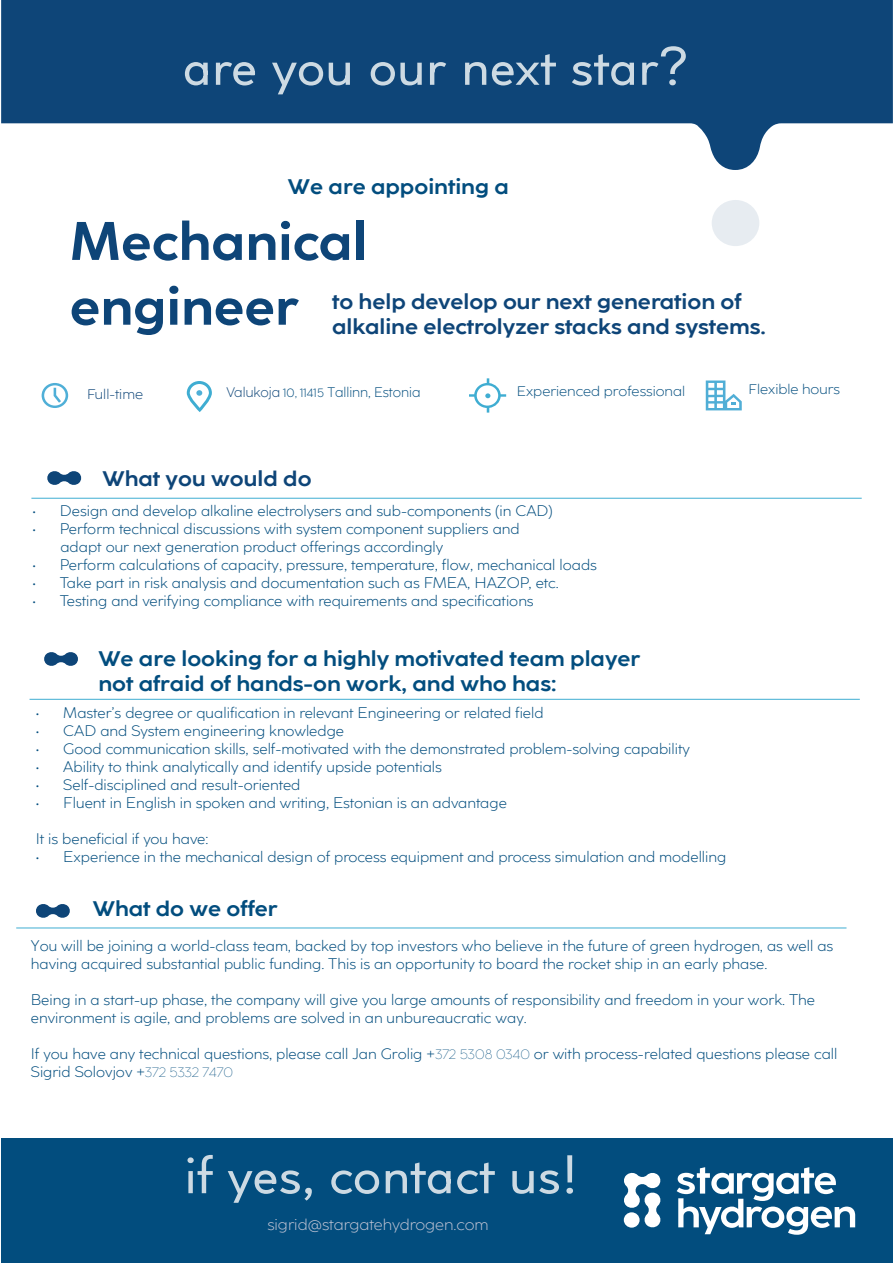
<style>
.page{position:relative;width:893px;height:1263px;background:#fff}
.page>*{position:absolute;margin:0;border:0;box-sizing:border-box;transform-origin:0 0}
.t1{font:54px "Coco Sharp";color:#cddae3;scale:1.06 1}
.t2{font:700 54px/64.8px "Coco Sharp S Trial";color:#0e4578;scale:1.06 1}
.t3{font:700 21px/25.2px "Coco Sharp Trial";color:#024d7e;scale:1.06 1}
.t4{font:700 21px/25.2px "Coco Sharp Trial";color:#0e4578;scale:1.06 1}
.t5{font:300 15px/18px "Coco Sharp S Trial";color:#024d7e;scale:1.06 1}
.t6{font:300 15px "Coco Sharp Trial";color:#c2c5d5;scale:1.06 1}
.t7{font:300 13.5px "Coco Sharp Trial";color:#024d7e;scale:1.06 1}
.t8{font:300 13.5px "Coco Sharp Trial";color:#024d7e}
.t9{font:300 13.5px "Coco Sharp Trial";color:#0e4578;scale:1.06 1}
.s1{color:#0e4578}
.s2{font-family:"Coco Sharp";font-weight:400;font-size:12px}
.s3{font-family:"Coco Sharp";font-weight:400;font-size:13.5px}
</style>
<div class="page">
<div style="left:712px;top:200px;width:47px;height:46px;background:#e7ecf1;border-radius:50%"></div>
<svg style="left:1px;top:0;width:892px;height:170px;fill:#0e4578"></svg>
<div style="left:1px;top:1138px;width:892px;height:125px;background:#024d7e"></div>
<svg style="left:677px;top:1167px;width:178px;height:68px"></svg>
<svg style="left:623px;top:1172px;width:38px;height:56px"></svg>
<div style="left:624px;top:1212px;width:16px;height:15px;background:#fff;border-radius:50%"></div>
<hr style="left:16px;top:927px;width:830px;height:1px;background:#3fadd2">
<hr style="left:30px;top:699px;width:830px;height:1px;background:#3fadd2">
<svg style="left:44px;top:652px;width:34px;height:14px"></svg>
<svg style="left:36px;top:904px;width:34px;height:14px"></svg>
<svg style="left:47px;top:471px;width:35px;height:14px"></svg>
<hr style="left:31px;top:498px;width:831px;height:1px;background:#3fadd2">
<svg style="left:42px;top:383px;width:26px;height:25px"></svg>
<svg style="left:469px;top:378px;width:37px;height:35px"></svg>
<div style="left:187px;top:381px;width:25px;height:30px;border:3px solid #3fadd2;border-radius:11px"></div>
<svg style="left:196px;top:390px;width:6px;height:6px"></svg>
<svg style="left:706px;top:380px;width:36px;height:30px"></svg>
<h1 class="t1" style="left:182px;top:33px;width:477px">are you our next star?</h1>
<h2 class="t3" style="left:288px;top:174px;width:210px">We are appointing a</h2>
<h1 class="t2" style="left:70px;top:209px;width:282px">Mechanical engineer</h1>
<h2 class="t4" style="left:332px;top:289px;width:411px">to help develop our next generation of alkaline electrolyzer stacks and systems.</h2>
<p class="t9" style="left:87px;top:386px;width:54px">Full-time</p>
<p class="t8" style="left:227px;top:384px;width:195px"><span class="s1">Valukoja</span> <span class="s2">10, 11415</span> Tallinn, Estonia</p>
<p class="t7" style="left:517px;top:383px;width:160px">Experienced professional</p>
<p class="t7" style="left:749px;top:382px;width:88px">Flexible hours</p>
<h2 class="t4" style="left:102px;top:466px;width:199px">What you would do</h2>
<p class="t5" style="left:32px;top:503px;width:492px">• Design and develop alkaline electrolysers and sub-components (in CAD)</p>
<p class="t5" style="left:60px;top:521px;width:435px;text-indent:-28px">• Perform technical discussions with system component suppliers and adapt our next generation product offerings accordingly</p>
<p class="t5" style="left:32px;top:557px;width:534px">• Perform calculations of capacity, pressure, temperature, flow, mechanical loads</p>
<p class="t5" style="left:32px;top:575px;width:498px">• Take part in risk analysis and documentation such as FMEA, HAZOP, etc.</p>
<p class="t5" style="left:32px;top:593px;width:474px">• Testing and verifying compliance with requirements and specifications</p>
<h2 class="t3" style="left:98px;top:646px;width:513px">We are looking for a highly motivated team player not afraid of hands-on work, and who has:</h2>
<p class="t5" style="left:36px;top:704px;width:481px">• Master’s degree or qualification in relevant Engineering or related field</p>
<p class="t5" style="left:36px;top:722px;width:292px">• CAD and System engineering knowledge</p>
<p class="t5" style="left:36px;top:740px;width:619px">• Good communication skills, self-motivated with the demonstrated problem-solving capability</p>
<p class="t5" style="left:36px;top:758px;width:385px">• Ability to think analytically and identify upside potentials</p>
<p class="t5" style="left:36px;top:776px;width:251px">• Self-disciplined and result-oriented</p>
<p class="t5" style="left:36px;top:794px;width:446px">• Fluent in English in spoken and writing, Estonian is an advantage</p>
<p class="t5" style="left:36px;top:830px;width:164px">It is beneficial if you have:</p>
<p class="t5" style="left:36px;top:848px;width:653px">• Experience in the mechanical design of process equipment and process simulation and modelling</p>
<h2 class="t3" style="left:93px;top:896px;width:176px">What do we offer</h2>
<p class="t5" style="left:31px;top:937px;width:758px">You will be joining a world-class team, backed by top investors who believe in the future of green hydrogen, as well as having acquired substantial public funding. This is an opportunity to board the rocket ship in an early phase.</p>
<p class="t5" style="left:31px;top:991px;width:741px">Being in a start-up phase, the company will give you large amounts of responsibility and freedom in your work. The environment is agile, and problems are solved in an unbureaucratic way.</p>
<p class="t5" style="left:31px;top:1045px;width:762px">If you have any technical questions, please call Jan Grolig +<span class="s3">372 5308 0340</span> or with process-related questions please call<br>Sigrid Solovjov +<span class="s3">372 5332 7470</span></p>
<h1 class="t1" style="left:184px;top:1141px;width:374px">if yes, contact us!</h1>
<p class="t6" style="left:267px;top:1216px;width:210px">sigrid@stargatehydrogen.com</p>
</div>
